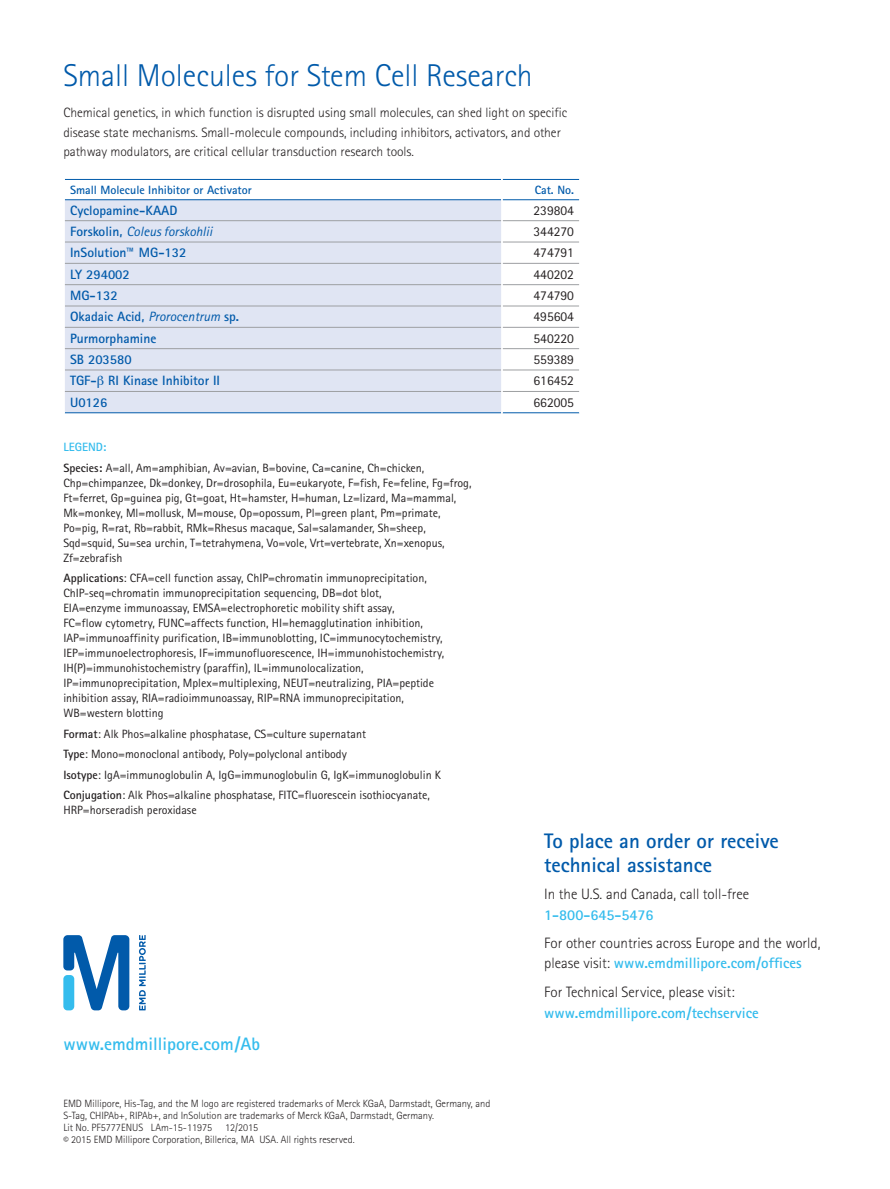
<style>
.page{position:relative;width:890px;height:1189px;background:#fff}
.page>*{position:absolute;margin:0;border:0;box-sizing:border-box;transform-origin:0 0}
.t1{font:300 31.5px "Merck Sans Serif Pro";color:#015aaa}
.t2{font:700 21px/24px "Merck Sans Serif Pro";color:#015aaa}
.t3{font:700 18px "Merck Sans Serif Pro";color:#34bced}
.t4{font:300 15px/19.5px "Merck Sans Serif Pro";color:#231f20}
.t5{font:700 15px "Merck Sans Serif Pro";color:#34bced}
.t6{font:300 13.5px/19.5px "Merck Sans Serif Pro";color:#231f20}
.t7{font:700 13.5px "Merck Sans Serif Pro";color:#015aaa}
.t8{font:13.5px "Merck Sans Serif Pro";color:#231f20}
.t9{font:italic 13.5px "Merck Sans Serif Pro";color:#015aaa}
.t10{font:12px/15px "Merck Sans Serif Pro";color:#231f20}
.t11{font:700 12px "Merck Sans Serif Pro";color:#015aaa}
.t12{font:300 10.5px/12px "Merck Sans Serif Pro";color:#231f20}
.s1{font-weight:700;font-style:normal}
.s2{font-weight:400;font-style:italic}
.s3{font-weight:700;color:#34bced}
.s4{font-weight:700}
</style>
<div class="page">
<svg style="left:139px;top:935px;width:7px;height:75px"></svg>
<svg style="left:63px;top:935px;width:66px;height:75px"></svg>
<div style="left:65px;top:200px;width:436px;height:212px;background:#e0e5f3"></div>
<hr style="left:65px;top:220px;width:436px;height:1px;background:#9d9fa2">
<hr style="left:502px;top:220px;width:77px;height:1px;background:#9d9fa2">
<hr style="left:65px;top:242px;width:436px;height:1px;background:#9d9fa2">
<hr style="left:502px;top:242px;width:77px;height:1px;background:#9d9fa2">
<hr style="left:65px;top:263px;width:436px;height:1px;background:#9d9fa2">
<hr style="left:502px;top:263px;width:77px;height:1px;background:#9d9fa2">
<hr style="left:65px;top:284px;width:436px;height:1px;background:#9d9fa2">
<hr style="left:502px;top:284px;width:77px;height:1px;background:#9d9fa2">
<hr style="left:65px;top:306px;width:436px;height:1px;background:#9d9fa2">
<hr style="left:502px;top:306px;width:77px;height:1px;background:#9d9fa2">
<hr style="left:65px;top:327px;width:436px;height:1px;background:#9d9fa2">
<hr style="left:502px;top:327px;width:77px;height:1px;background:#9d9fa2">
<hr style="left:65px;top:348px;width:436px;height:1px;background:#9d9fa2">
<hr style="left:502px;top:348px;width:77px;height:1px;background:#9d9fa2">
<hr style="left:65px;top:370px;width:436px;height:1px;background:#9d9fa2">
<hr style="left:502px;top:370px;width:77px;height:1px;background:#9d9fa2">
<hr style="left:65px;top:391px;width:436px;height:1px;background:#9d9fa2">
<hr style="left:502px;top:391px;width:77px;height:1px;background:#9d9fa2">
<hr style="left:65px;top:179px;width:436px;height:1px;background:#015aaa">
<hr style="left:65px;top:199px;width:436px;height:1px;background:#015aaa">
<hr style="left:502px;top:179px;width:77px;height:1px;background:#015aaa">
<hr style="left:502px;top:199px;width:77px;height:1px;background:#015aaa">
<hr style="left:65px;top:412px;width:436px;height:1px;background:#015aaa">
<hr style="left:502px;top:412px;width:77px;height:1px;background:#015aaa">
<svg style="left:98px;top:376px;width:6px;height:12px"></svg>
<h1 class="t1" style="left:63px;top:58px;width:471px">Small Molecules for Stem Cell Research</h1>
<p class="t6" style="left:63px;top:103px;width:505px">Chemical genetics, in which function is disrupted using small molecules, can shed light on specific disease state mechanisms. Small-molecule compounds, including inhibitors, activators, and other pathway modulators, are critical cellular transduction research tools.</p>
<p class="t11" style="left:70px;top:182px;width:183px">Small Molecule Inhibitor or Activator</p>
<p class="t11" style="left:535px;top:182px;width:41px">Cat. No.</p>
<p class="t7" style="left:70px;top:201px;width:109px">Cyclopamine-KAAD</p>
<p class="t8" style="left:533px;top:202px;width:42px">239804</p>
<p class="t9" style="left:70px;top:223px;width:144px"><span class="s1">Forskolin,</span> Coleus forskohlii</p>
<p class="t8" style="left:533px;top:223px;width:42px">344270</p>
<p class="t7" style="left:70px;top:244px;width:118px">InSolution™ MG-132</p>
<p class="t8" style="left:533px;top:245px;width:42px">474791</p>
<p class="t7" style="left:70px;top:265px;width:61px">LY 294002</p>
<p class="t8" style="left:533px;top:266px;width:42px">440202</p>
<p class="t7" style="left:70px;top:287px;width:49px">MG-132</p>
<p class="t8" style="left:533px;top:287px;width:42px">474790</p>
<p class="t7" style="left:70px;top:308px;width:170px">Okadaic Acid, <span class="s2">Prorocentrum</span> sp.</p>
<p class="t8" style="left:533px;top:309px;width:42px">495604</p>
<p class="t7" style="left:70px;top:329px;width:88px">Purmorphamine</p>
<p class="t8" style="left:533px;top:330px;width:42px">540220</p>
<p class="t7" style="left:70px;top:351px;width:63px">SB 203580</p>
<p class="t8" style="left:533px;top:351px;width:42px">559389</p>
<p class="t7" style="left:70px;top:372px;width:151px">TGF- RI Kinase Inhibitor II</p>
<p class="t8" style="left:533px;top:373px;width:42px">616452</p>
<p class="t7" style="left:70px;top:393px;width:39px">U0126</p>
<p class="t8" style="left:533px;top:394px;width:42px">662005</p>
<p class="t10" style="left:63px;top:437px;width:362px;line-height:20.4px"><span class="s3">LEGEND:<br></span><span class="s4">Species:</span> A=all, Am=amphibian, Av=avian, B=bovine, Ca=canine, Ch=chicken,</p>
<p class="t10" style="left:63px;top:475px;width:410px">Chp=chimpanzee, Dk=donkey, Dr=drosophila, Eu=eukaryote, F=fish, Fe=feline, Fg=frog, Ft=ferret, Gp=guinea pig, Gt=goat, Ht=hamster, H=human, Lz=lizard, Ma=mammal, Mk=monkey, Ml=mollusk, M=mouse, Op=opossum, Pl=green plant, Pm=primate, Po=pig, R=rat, Rb=rabbit, RMk=Rhesus macaque, Sal=salamander, Sh=sheep, Sqd=squid, Su=sea urchin, T=tetrahymena, Vo=vole, Vrt=vertebrate, Xn=xenopus, Zf=zebrafish</p>
<p class="t10" style="left:63px;top:571px;width:382px"><span class="s4">Applications</span>: CFA=cell function assay, ChIP=chromatin immunoprecipitation, ChIP-seq=chromatin immunoprecipitation sequencing, DB=dot blot,<br>EIA=enzyme immunoassay, EMSA=electrophoretic mobility shift assay,<br>FC=flow cytometry, FUNC=affects function, HI=hemagglutination inhibition, IAP=immunoaffinity purification, IB=immunoblotting, IC=immunocytochemistry, IEP=immunoelectrophoresis, IF=immunofluorescence, IH=immunohistochemistry, IH(P)=immunohistochemistry (paraffin), IL=immunolocalization, IP=immunoprecipitation, Mplex=multiplexing, NEUT=neutralizing, PIA=peptide inhibition assay, RIA=radioimmunoassay, RIP=RNA immunoprecipitation, WB=western blotting</p>
<p class="t10" style="left:63px;top:723px;width:379px;line-height:20.4px"><span class="s4">Format</span>: Alk Phos=alkaline phosphatase, CS=culture supernatant<br><span class="s4">Type</span>: Mono=monoclonal antibody, Poly=polyclonal antibody<br><span class="s4">Isotype</span>: IgA=immunoglobulin A, IgG=immunoglobulin G, IgK=immunoglobulin K <span class="s4">Conjugation</span>: Alk Phos=alkaline phosphatase, FITC=fluorescein isothiocyanate,</p>
<p class="t10" style="left:63px;top:802px;width:135px">HRP=horseradish peroxidase</p>
<h3 class="t3" style="left:63px;top:1032px;width:198px">www.emdmillipore.com/Ab</h3>
<p class="t12" style="left:63px;top:1097px;width:428px">EMD Millipore, His-Tag, and the M logo are registered trademarks of Merck KGaA, Darmstadt, Germany, and S-Tag, CHIPAb+, RIPAb+, and InSolution are trademarks of Merck KGaA, Darmstadt, Germany.<br>Lit No. PF5777ENUS LAm-15-11975 12/2015<br>© 2015 EMD Millipore Corporation, Billerica, MA USA. All rights reserved.</p>
<h2 class="t2" style="left:544px;top:828px;width:236px">To place an order or receive technical assistance</h2>
<p class="t4" style="left:544px;top:884px;width:206px">In the U.S. and Canada, call toll-free</p>
<p class="t5" style="left:544px;top:905px;width:111px">1-800-645-5476</p>
<p class="t4" style="left:544px;top:933px;width:278px">For other countries across Europe and the world, please visit: <span class="s3">www.emdmillipore.com/offices</span></p>
<p class="t4" style="left:544px;top:981px;width:192px">For Technical Service, please visit:</p>
<p class="t5" style="left:544px;top:1002px;width:216px">www.emdmillipore.com/techservice</p>
</div>
